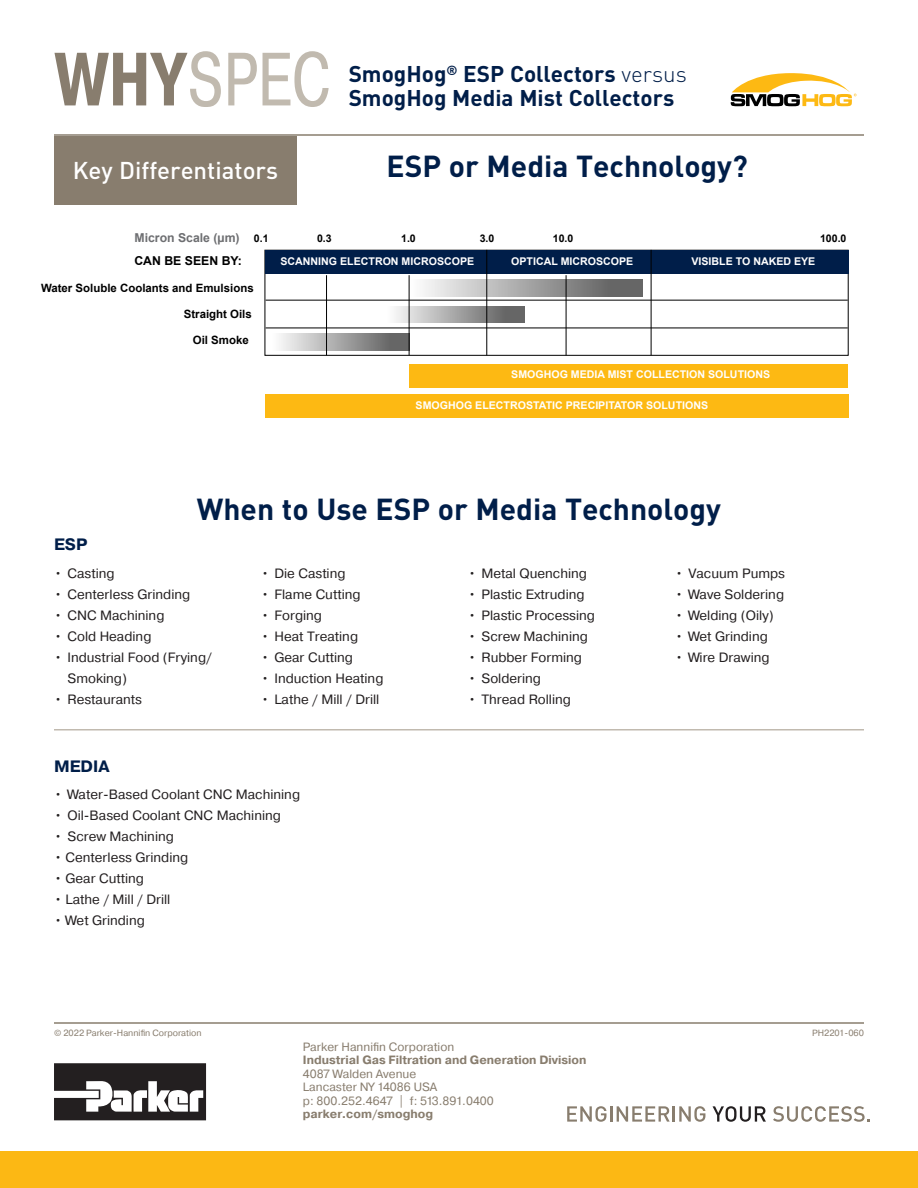
<style>
.page{position:relative;width:918px;height:1188px;background:#fff}
.page>*{position:absolute;margin:0;border:0;box-sizing:border-box;transform-origin:0 0}
.t1{font:75.15px "Pragmatica Cond";color:#c1baaf;scale:.92 1}
.t2{font:700 30px "DINOT";color:#001e49}
.t3{font:500 24px "DINOT";color:#fff}
.t4{font:700 22.5px "DINOT";color:#001e49}
.t5{font:700 16.5px "Pragmatica";color:#001e49}
.t6{font:13.5px/21px "Pragmatica";color:#231f20}
.t7{font:700 12.3px "Arial";color:#6d6e71}
.t8{font:700 12.3px "Arial";color:#000}
.t9{font:12px "Pragmatica";color:#887d6e}
.t10{font:700 12px "Pragmatica";color:#887d6e}
.t11{font:700 11.4px "Arial";color:#000}
.t12{font:700 10.65px "Arial";color:#fff}
.t13{font:700 10.5px "Arial";color:#000}
.t14{font:9px "Pragmatica";color:#887d6e}
.s1{font-weight:700;color:#887d6e}
.s2{font-weight:300}
.s3{font-size:10.5px;color:#000}
</style>
<div class="page">
<hr style="left:54px;top:1022px;width:810px;height:2px;background:#887d6e">
<hr style="left:54px;top:134px;width:810px;height:2px;background:#887d6e">
<hr style="left:54px;top:729px;width:810px;height:2px;background:#c1baaf">
<svg style="left:54px;top:1063px;width:152px;height:57px"></svg>
<div style="left:0;top:1151px;width:918px;height:37px;background:#fcb814"></div>
<svg style="left:567px;top:1106px;width:138px;height:16px"></svg>
<svg style="left:713px;top:1106px;width:53px;height:16px"></svg>
<svg style="left:773px;top:1106px;width:97px;height:16px"></svg>
<div style="left:54px;top:136px;width:243px;height:68px;background:#887d6e"></div>
<div style="left:265px;top:250px;width:584px;height:106px;border:1px solid #000"></div>
<div style="left:265px;top:250px;width:583px;height:24px;background:#001e49"></div>
<svg style="left:424px;top:279px;width:218px;height:17px;background:#a2a2a2"></svg>
<div style="left:386px;top:306px;width:138px;height:17px;background:linear-gradient(to right,#f9f9f9,#575757)"></div>
<div style="left:271px;top:334px;width:138px;height:16px;background:linear-gradient(to right,#fdfdfd,#565656)"></div>
<div style="left:409px;top:364px;width:439px;height:23px;background:#fdb913"></div>
<div style="left:265px;top:394px;width:583px;height:24px;background:#fdb913"></div>
<hr style="left:266px;top:300px;width:582px;height:1px;background:#000">
<hr style="left:266px;top:328px;width:582px;height:1px;background:#000">
<hr style="left:326px;top:275px;width:1px;height:80px;background:#000">
<hr style="left:409px;top:275px;width:1px;height:80px;background:#000">
<hr style="left:566px;top:275px;width:1px;height:80px;background:#000">
<hr style="left:486px;top:250px;width:1px;height:105px;background:#000">
<hr style="left:651px;top:250px;width:1px;height:105px;background:#000">
<svg style="left:731px;top:73px;width:126px;height:33px"></svg>
<p class="t1" style="left:54px;top:33px;width:303px"><span class="s1">WHY</span>SPEC</p>
<p class="t4" style="left:349px;top:59px;width:340px">SmogHog<sup>®</sup> ESP Collectors <span class="s2">versus</span></p>
<p class="t4" style="left:349px;top:83px;width:327px">SmogHog Media Mist Collectors</p>
<p class="t3" style="left:73px;top:154px;width:207px">Key Differentiators</p>
<p class="t2" style="left:387px;top:146px;width:363px">ESP or Media Technology?</p>
<p class="t7" style="left:134px;top:229px;width:136px">Micron Scale (µm) <span class="s3">0.1</span></p>
<p class="t13" style="left:317px;top:231px;width:16px">0.3</p>
<p class="t13" style="left:401px;top:231px;width:16px">1.0</p>
<p class="t13" style="left:480px;top:231px;width:16px">3.0</p>
<p class="t13" style="left:553px;top:231px;width:22px">10.0</p>
<p class="t13" style="left:820px;top:231px;width:28px">100.0</p>
<p class="t8" style="left:134px;top:252px;width:109px">CAN BE SEEN BY:</p>
<p class="t12" style="left:281px;top:254px;width:195px">SCANNING ELECTRON MICROSCOPE</p>
<p class="t11" style="left:41px;top:280px;width:214px">Water Soluble Coolants and Emulsions</p>
<p class="t11" style="left:184px;top:306px;width:70px">Straight Oils</p>
<p class="t11" style="left:193px;top:332px;width:57px">Oil Smoke</p>
<p class="t12" style="left:511px;top:254px;width:124px">OPTICAL MICROSCOPE</p>
<p class="t12" style="left:692px;top:254px;width:125px">VISIBLE TO NAKED EYE</p>
<p class="t12" style="left:511px;top:368px;width:260px">SMOGHOG MEDIA MIST COLLECTION SOLUTIONS</p>
<p class="t12" style="left:416px;top:398px;width:294px">SMOGHOG ELECTROSTATIC PRECIPITATOR SOLUTIONS</p>
<p class="t5" style="left:54px;top:534px;width:35px">ESP</p>
<p class="t2" style="left:197px;top:488px;width:526px">When to Use ESP or Media Technology</p>
<p class="t6" style="left:54px;top:563px;width:62px">• Casting</p>
<p class="t6" style="left:54px;top:584px;width:138px">• Centerless Grinding</p>
<p class="t6" style="left:54px;top:605px;width:112px">• CNC Machining</p>
<p class="t6" style="left:54px;top:626px;width:99px">• Cold Heading</p>
<p class="t6" style="left:68px;top:647px;width:146px;text-indent:-14px">• Industrial Food (Frying/<br>Smoking)</p>
<p class="t6" style="left:54px;top:689px;width:90px">• Restaurants</p>
<p class="t5" style="left:54px;top:755px;width:57px">MEDIA</p>
<p class="t6" style="left:261px;top:563px;width:86px">• Die Casting</p>
<p class="t6" style="left:261px;top:584px;width:101px">• Flame Cutting</p>
<p class="t6" style="left:261px;top:605px;width:63px">• Forging</p>
<p class="t6" style="left:261px;top:626px;width:99px">• Heat Treating</p>
<p class="t6" style="left:261px;top:647px;width:93px">• Gear Cutting</p>
<p class="t6" style="left:261px;top:668px;width:124px">• Induction Heating</p>
<p class="t6" style="left:261px;top:689px;width:120px">• Lathe / Mill / Drill</p>
<p class="t6" style="left:54px;top:784px;width:248px">• Water-Based Coolant CNC Machining</p>
<p class="t6" style="left:54px;top:805px;width:229px">• Oil-Based Coolant CNC Machining</p>
<p class="t6" style="left:54px;top:826px;width:121px">• Screw Machining</p>
<p class="t6" style="left:54px;top:847px;width:136px">• Centerless Grinding</p>
<p class="t6" style="left:54px;top:868px;width:92px">• Gear Cutting</p>
<p class="t6" style="left:54px;top:889px;width:118px">• Lathe / Mill / Drill</p>
<p class="t6" style="left:54px;top:910px;width:92px">• Wet Grinding</p>
<p class="t6" style="left:468px;top:563px;width:121px">• Metal Quenching</p>
<p class="t6" style="left:468px;top:584px;width:118px">• Plastic Extruding</p>
<p class="t6" style="left:468px;top:605px;width:128px">• Plastic Processing</p>
<p class="t6" style="left:468px;top:626px;width:121px">• Screw Machining</p>
<p class="t6" style="left:468px;top:647px;width:116px">• Rubber Forming</p>
<p class="t6" style="left:468px;top:668px;width:75px">• Soldering</p>
<p class="t6" style="left:468px;top:689px;width:104px">• Thread Rolling</p>
<p class="t6" style="left:675px;top:563px;width:112px">• Vacuum Pumps</p>
<p class="t6" style="left:675px;top:584px;width:111px">• Wave Soldering</p>
<p class="t6" style="left:675px;top:605px;width:100px">• Welding (Oily)</p>
<p class="t6" style="left:675px;top:626px;width:94px">• Wet Grinding</p>
<p class="t6" style="left:675px;top:647px;width:96px">• Wire Drawing</p>
<p class="t14" style="left:54px;top:1028px;width:149px">© 2022 Parker-Hannifin Corporation</p>
<p class="t14" style="left:812px;top:1028px;width:53px">PH2201-060</p>
<p class="t9" style="left:303px;top:1039px;width:153px">Parker Hannifin Corporation</p>
<p class="t10" style="left:303px;top:1053px;width:285px">Industrial Gas Filtration and Generation Division</p>
<p class="t9" style="left:303px;top:1066px;width:115px">4087 Walden Avenue</p>
<p class="t9" style="left:303px;top:1080px;width:136px">Lancaster NY 14086 USA</p>
<p class="t9" style="left:303px;top:1093px;width:192px">p: 800.252.4647 | f: 513.891.0400</p>
<p class="t10" style="left:303px;top:1107px;width:132px">parker.com/smoghog</p>
</div>
